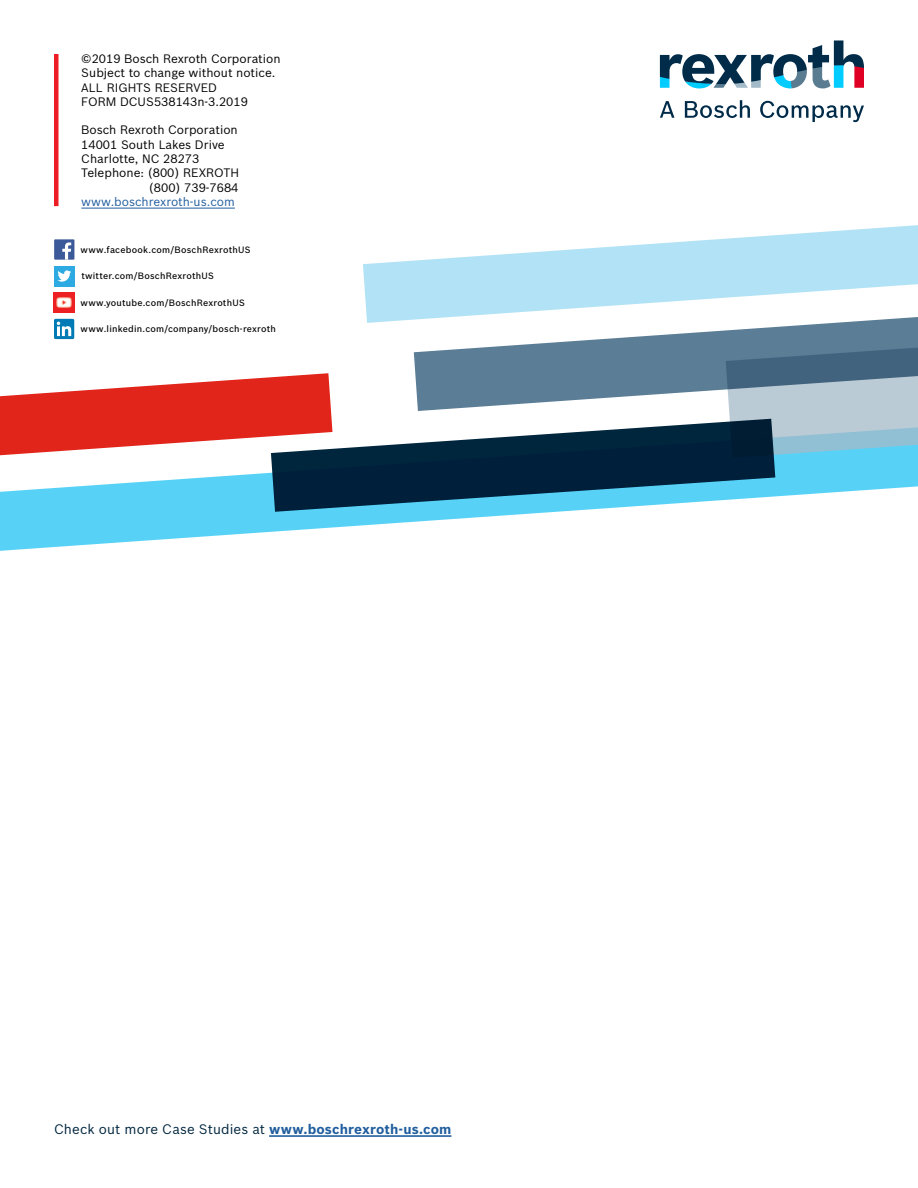
<style>
.page{position:relative;width:918px;height:1188px;background:#fff}
.page>*{position:absolute;margin:0;border:0;box-sizing:border-box;transform-origin:0 0}
.t1{font:13.5px "Bosch Sans";letter-spacing:.01em;color:#00263e}
.t2{font:12px/14.4px "Bosch Sans";color:#000}
.t3{font:12px "Bosch Sans";color:#215e9e}
.t4{font:500 9px "Bosch Sans";letter-spacing:.025em;color:#000}
.s1{font-weight:700;color:#215e9e}
</style>
<div class="page">
<svg style="left:660px;top:101px;width:14px;height:17px"></svg>
<svg style="left:685px;top:100px;width:65px;height:18px"></svg>
<svg style="left:760px;top:101px;width:104px;height:21px"></svg>
<svg style="left:660px;top:41px;width:204px;height:47px"></svg>
<svg style="left:0;top:373px;width:331px;height:38px"></svg>
<svg style="left:0;top:411px;width:918px;height:140px"></svg>
<svg style="left:726px;top:411px;width:192px;height:47px;background:#9cc8da"></svg>
<svg style="left:271px;top:419px;width:504px;height:93px;fill:#00263e"></svg>
<svg style="left:414px;top:323px;width:504px;height:88px;fill:#5b7e96"></svg>
<svg style="left:363px;top:225px;width:555px;height:98px;fill:#b2e2f5"></svg>
<hr style="left:269px;top:1135px;width:182px;height:2px;background:#215e9e">
<hr style="left:54px;top:54px;width:4px;height:152px;background:#ed1d24">
<hr style="left:81px;top:208px;width:154px;height:1px;background:#215e9e">
<img style="left:54px;top:292px;width:21px;height:21px">
<svg style="left:54px;top:319px;width:20px;height:20px"></svg>
<svg style="left:57px;top:322px;width:14px;height:14px"></svg>
<div style="left:54px;top:266px;width:21px;height:20px;background:#2caae1"></div>
<svg style="left:57px;top:270px;width:14px;height:12px"></svg>
<svg style="left:74px;top:239px;width:1px;height:21px"></svg>
<div style="left:54px;top:239px;width:20px;height:21px;background:#3c5a99"></div>
<svg style="left:62px;top:242px;width:9px;height:18px"></svg>
<p class="t2" style="left:81px;top:51px;width:201px">©2019 Bosch Rexroth Corporation<br>Subject to change without notice.<br>ALL RIGHTS RESERVED<br>FORM DCUS538143n-3.2019</p>
<p class="t2" style="left:81px;top:122px;width:158px">Bosch Rexroth Corporation</p>
<p class="t2" style="left:81px;top:136px;width:145px">14001 South Lakes Drive</p>
<p class="t2" style="left:81px;top:151px;width:120px">Charlotte, NC 28273</p>
<p class="t2" style="left:81px;top:165px;width:159px">Telephone: (800) REXROTH</p>
<p class="t2" style="left:149px;top:179px;width:91px">(800) 739-7684</p>
<p class="t3" style="left:81px;top:193px;width:155px">www.boschrexroth-us.com</p>
<p class="t4" style="left:80px;top:243px;width:172px">www.facebook.com/BoschRexrothUS</p>
<p class="t4" style="left:81px;top:270px;width:134px">twitter.com/BoschRexrothUS</p>
<p class="t4" style="left:80px;top:296px;width:166px">www.youtube.com/BoschRexrothUS</p>
<p class="t4" style="left:80px;top:322px;width:197px">www.linkedin.com/company/bosch-rexroth</p>
<p class="t1" style="left:54px;top:1119px;width:399px">Check out more Case Studies at <span class="s1">www.boschrexroth-us.com</span></p>
</div>
